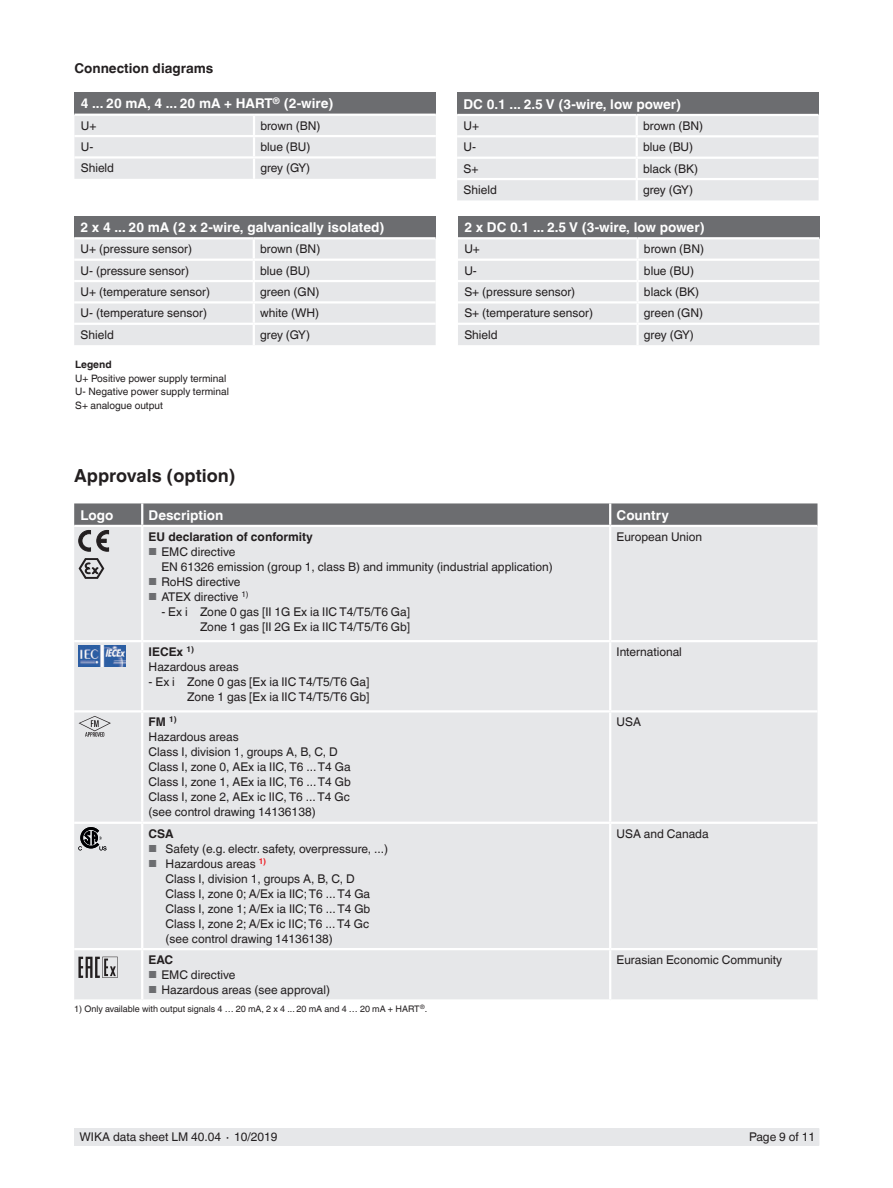
<style>
.page{position:relative;width:893px;height:1188px;background:#fff}
.page>*{position:absolute;margin:0;border:0;box-sizing:border-box;transform-origin:0 0}
.t1{font:700 18px "Helvetica World";color:#231f20}
.t2{font:700 13.5px "Helvetica World";color:#fff}
.t3{font:700 13.5px "Helvetica World";color:#231f20}
.t4{font:12px/15px "Helvetica World";color:#231f20}
.t5{font:700 12px "Helvetica World";color:#231f20}
.t6{font:10.2px/13.5px "Helvetica World";color:#231f20}
.t7{font:700 10.2px "Helvetica World";color:#231f20}
.t8{font:9px "Helvetica World";color:#231f20}
.s1{font-size:10.2px;color:#6c6d70}
.s2{font-weight:700}
</style>
<div class="page">
<div style="left:75px;top:1128px;width:744px;height:17px;background:#e6e7e9"></div>
<div style="left:74px;top:551px;width:743px;height:448px;background:#e6e7e9"></div>
<hr style="left:142px;top:710px;width:468px;height:3px;background:#fff">
<hr style="left:142px;top:822px;width:468px;height:2px;background:#fff">
<hr style="left:142px;top:948px;width:468px;height:2px;background:#fff">
<hr style="left:74px;top:640px;width:68px;height:2px;background:#fff">
<hr style="left:142px;top:640px;width:468px;height:2px;background:#fff">
<hr style="left:610px;top:640px;width:207px;height:2px;background:#fff">
<hr style="left:610px;top:822px;width:207px;height:2px;background:#fff">
<hr style="left:609px;top:824px;width:2px;height:124px;background:#fff">
<hr style="left:74px;top:822px;width:68px;height:2px;background:#fff">
<hr style="left:141px;top:824px;width:2px;height:124px;background:#fff">
<hr style="left:141px;top:713px;width:2px;height:109px;background:#fff">
<hr style="left:609px;top:713px;width:2px;height:109px;background:#fff">
<hr style="left:74px;top:948px;width:68px;height:2px;background:#fff">
<hr style="left:610px;top:948px;width:207px;height:2px;background:#fff">
<hr style="left:609px;top:527px;width:2px;height:113px;background:#fff">
<hr style="left:609px;top:642px;width:2px;height:68px;background:#fff">
<hr style="left:610px;top:710px;width:207px;height:3px;background:#fff">
<hr style="left:141px;top:527px;width:2px;height:113px;background:#fff">
<hr style="left:141px;top:642px;width:2px;height:68px;background:#fff">
<hr style="left:74px;top:710px;width:68px;height:3px;background:#fff">
<hr style="left:609px;top:950px;width:2px;height:49px;background:#fff">
<hr style="left:141px;top:950px;width:2px;height:49px;background:#fff">
<svg style="left:74px;top:503px;width:743px;height:48px;background:#b0b0b3"></svg>
<svg style="left:78px;top:558px;width:26px;height:21px"></svg>
<img style="left:78px;top:646px;width:47px;height:21px">
<svg style="left:79px;top:716px;width:32px;height:21px"></svg>
<svg style="left:78px;top:827px;width:28px;height:23px"></svg>
<svg style="left:78px;top:957px;width:40px;height:21px"></svg>
<div style="left:458px;top:216px;width:361px;height:22px;background:#6c6d70"></div>
<div style="left:458px;top:239px;width:361px;height:106px;background:#e6e7e9"></div>
<hr style="left:458px;top:237px;width:180px;height:2px;background:#fff">
<hr style="left:638px;top:237px;width:181px;height:2px;background:#fff">
<hr style="left:636px;top:239px;width:3px;height:20px;background:#fff">
<hr style="left:458px;top:259px;width:180px;height:2px;background:#fff">
<hr style="left:638px;top:259px;width:181px;height:2px;background:#fff">
<hr style="left:636px;top:261px;width:3px;height:19px;background:#fff">
<hr style="left:458px;top:280px;width:180px;height:2px;background:#fff">
<hr style="left:638px;top:280px;width:181px;height:2px;background:#fff">
<hr style="left:636px;top:282px;width:3px;height:19px;background:#fff">
<hr style="left:458px;top:301px;width:180px;height:3px;background:#fff">
<hr style="left:638px;top:301px;width:181px;height:3px;background:#fff">
<hr style="left:636px;top:304px;width:3px;height:19px;background:#fff">
<hr style="left:458px;top:323px;width:180px;height:2px;background:#fff">
<hr style="left:638px;top:323px;width:181px;height:2px;background:#fff">
<hr style="left:636px;top:325px;width:3px;height:20px;background:#fff">
<div style="left:74px;top:92px;width:362px;height:23px;background:#6c6d70"></div>
<hr style="left:74px;top:114px;width:180px;height:2px;background:#fff">
<hr style="left:254px;top:114px;width:182px;height:2px;background:#fff">
<div style="left:74px;top:116px;width:362px;height:63px;background:#e6e7e9"></div>
<hr style="left:74px;top:156px;width:180px;height:3px;background:#fff">
<hr style="left:254px;top:156px;width:182px;height:3px;background:#fff">
<hr style="left:253px;top:159px;width:2px;height:20px;background:#fff">
<div style="left:74px;top:216px;width:362px;height:22px;background:#6c6d70"></div>
<hr style="left:74px;top:237px;width:180px;height:2px;background:#fff">
<hr style="left:254px;top:237px;width:182px;height:2px;background:#fff">
<svg style="left:74px;top:238px;width:362px;height:107px;background:#e8e9ea"></svg>
<hr style="left:74px;top:323px;width:180px;height:2px;background:#fff">
<hr style="left:254px;top:323px;width:182px;height:2px;background:#fff">
<hr style="left:253px;top:325px;width:2px;height:20px;background:#fff">
<div style="left:457px;top:93px;width:362px;height:22px;background:#6c6d70"></div>
<hr style="left:457px;top:114px;width:180px;height:2px;background:#fff">
<hr style="left:637px;top:114px;width:182px;height:2px;background:#fff">
<svg style="left:457px;top:116px;width:362px;height:84px;background:#e7e8ea"></svg>
<hr style="left:457px;top:178px;width:180px;height:2px;background:#fff">
<hr style="left:637px;top:178px;width:182px;height:2px;background:#fff">
<hr style="left:636px;top:180px;width:2px;height:20px;background:#fff">
<p class="t3" style="left:74px;top:61px;width:140px">Connection diagrams</p>
<p class="t2" style="left:81px;top:96px;width:254px">4 ... 20 mA, 4 ... 20 mA + HART<sup>®</sup> (2-wire)</p>
<p class="t4" style="left:81px;top:118px;width:17px">U+</p>
<p class="t4" style="left:260px;top:118px;width:62px">brown (BN)</p>
<p class="t4" style="left:81px;top:139px;width:14px">U-</p>
<p class="t4" style="left:260px;top:139px;width:52px">blue (BU)</p>
<p class="t4" style="left:81px;top:161px;width:35px">Shield</p>
<p class="t4" style="left:260px;top:161px;width:51px">grey (GY)</p>
<p class="t2" style="left:81px;top:219px;width:305px">2 x 4 ... 20 mA (2 x 2-wire, galvanically isolated)</p>
<p class="t4" style="left:81px;top:242px;width:113px">U+ (pressure sensor)</p>
<p class="t4" style="left:260px;top:242px;width:62px">brown (BN)</p>
<p class="t4" style="left:81px;top:263px;width:110px">U- (pressure sensor)</p>
<p class="t4" style="left:260px;top:263px;width:52px">blue (BU)</p>
<p class="t4" style="left:81px;top:284px;width:131px">U+ (temperature sensor)</p>
<p class="t4" style="left:260px;top:284px;width:61px">green (GN)</p>
<p class="t4" style="left:81px;top:306px;width:128px">U- (temperature sensor)</p>
<p class="t4" style="left:260px;top:306px;width:61px">white (WH)</p>
<p class="t4" style="left:81px;top:327px;width:35px">Shield</p>
<p class="t4" style="left:260px;top:327px;width:51px">grey (GY)</p>
<p class="t7" style="left:75px;top:359px;width:38px">Legend</p>
<p class="t6" style="left:75px;top:372px;width:155px">U+ Positive power supply terminal<br>U- Negative power supply terminal<br>S+ analogue output</p>
<p class="t2" style="left:463px;top:96px;width:219px">DC 0.1 ... 2.5 V (3-wire, low power)</p>
<p class="t4" style="left:463px;top:118px;width:17px">U+</p>
<p class="t4" style="left:643px;top:118px;width:62px">brown (BN)</p>
<p class="t4" style="left:463px;top:140px;width:14px">U-</p>
<p class="t4" style="left:643px;top:140px;width:52px">blue (BU)</p>
<p class="t4" style="left:463px;top:161px;width:16px">S+</p>
<p class="t4" style="left:643px;top:161px;width:57px">black (BK)</p>
<p class="t4" style="left:463px;top:182px;width:35px">Shield</p>
<p class="t4" style="left:643px;top:182px;width:51px">grey (GY)</p>
<p class="t2" style="left:464px;top:219px;width:242px">2 x DC 0.1 ... 2.5 V (3-wire, low power)</p>
<p class="t4" style="left:464px;top:242px;width:17px">U+</p>
<p class="t4" style="left:644px;top:242px;width:62px">brown (BN)</p>
<p class="t4" style="left:464px;top:263px;width:14px">U-</p>
<p class="t4" style="left:644px;top:263px;width:52px">blue (BU)</p>
<p class="t4" style="left:464px;top:284px;width:112px">S+ (pressure sensor)</p>
<p class="t4" style="left:644px;top:284px;width:57px">black (BK)</p>
<p class="t4" style="left:464px;top:306px;width:130px">S+ (temperature sensor)</p>
<p class="t4" style="left:644px;top:306px;width:61px">green (GN)</p>
<p class="t4" style="left:464px;top:327px;width:35px">Shield</p>
<p class="t4" style="left:644px;top:327px;width:51px">grey (GY)</p>
<h1 class="t1" style="left:74px;top:466px;width:163px">Approvals (option)</h1>
<p class="t2" style="left:81px;top:507px;width:34px">Logo</p>
<p class="t2" style="left:149px;top:507px;width:76px">Description</p>
<p class="t2" style="left:617px;top:507px;width:54px">Country</p>
<p class="t5" style="left:149px;top:530px;width:166px">EU declaration of conformity</p>
<p class="t4" style="left:161px;top:544px;width:393px;text-indent:-13px"><span class="s1">■</span> EMC directive<br>EN 61326 emission (group 1, class B) and immunity (industrial application)</p>
<p class="t4" style="left:149px;top:574px;width:93px"><span class="s1">■</span> RoHS directive</p>
<p class="t4" style="left:149px;top:589px;width:102px"><span class="s1">■</span> ATEX directive <sup>1)</sup></p>
<p class="t4" style="left:161px;top:604px;width:250px;text-align:right">- Ex i Zone 0 gas [II 1G Ex ia IIC T4/T5/T6 Ga]<br>Zone 1 gas [II 2G Ex ia IIC T4/T5/T6 Gb]</p>
<p class="t4" style="left:617px;top:529px;width:87px">European Union</p>
<p class="t4" style="left:149px;top:645px;width:92px"><span class="s2">IECEx</span> <sup>1)<br></sup>Hazardous areas</p>
<p class="t4" style="left:149px;top:674px;width:222px;text-align:right">- Ex i Zone 0 gas [Ex ia IIC T4/T5/T6 Ga]<br>Zone 1 gas [Ex ia IIC T4/T5/T6 Gb]</p>
<p class="t4" style="left:617px;top:645px;width:67px">International</p>
<p class="t4" style="left:149px;top:715px;width:204px"><span class="s2">FM</span> <sup>1)<br></sup>Hazardous areas<br>Class I, division 1, groups A, B, C, D<br>Class I, zone 0, AEx ia IIC, T6 ... T4 Ga<br>Class I, zone 1, AEx ia IIC, T6 ... T4 Gb<br>Class I, zone 2, AEx ic IIC, T6 ... T4 Gc (see control drawing 14136138)</p>
<p class="t4" style="left:617px;top:715px;width:26px">USA</p>
<p class="t5" style="left:149px;top:827px;width:27px">CSA</p>
<p class="t4" style="left:149px;top:841px;width:241px"><span class="s1">■</span> Safety (e.g. electr. safety, overpressure, ...)</p>
<p class="t4" style="left:166px;top:856px;width:206px;text-indent:-17px"><span class="s1">■</span> Hazardous areas <sup>1)<br></sup>Class I, division 1, groups A, B, C, D Class I, zone 0; A/Ex ia IIC; T6 ... T4 Ga Class I, zone 1; A/Ex ia IIC; T6 ... T4 Gb Class I, zone 2; A/Ex ic IIC; T6 ... T4 Gc (see control drawing 14136138)</p>
<p class="t4" style="left:617px;top:826px;width:94px">USA and Canada</p>
<p class="t5" style="left:149px;top:953px;width:26px">EAC</p>
<p class="t4" style="left:149px;top:967px;width:88px"><span class="s1">■</span> EMC directive</p>
<p class="t4" style="left:149px;top:982px;width:183px"><span class="s1">■</span> Hazardous areas (see approval)</p>
<p class="t8" style="left:74px;top:1004px;width:355px">1) Only available with output signals 4 … 20 mA, 2 x 4 ... 20 mA and 4 … 20 mA + HART<sup>®</sup>.</p>
<p class="t4" style="left:617px;top:952px;width:167px">Eurasian Economic Community</p>
<p class="t4" style="left:80px;top:1130px;width:200px">WIKA data sheet LM 40.04 ∙ 10/2019</p>
<p class="t4" style="left:749px;top:1130px;width:68px">Page 9 of 11</p>
</div>
